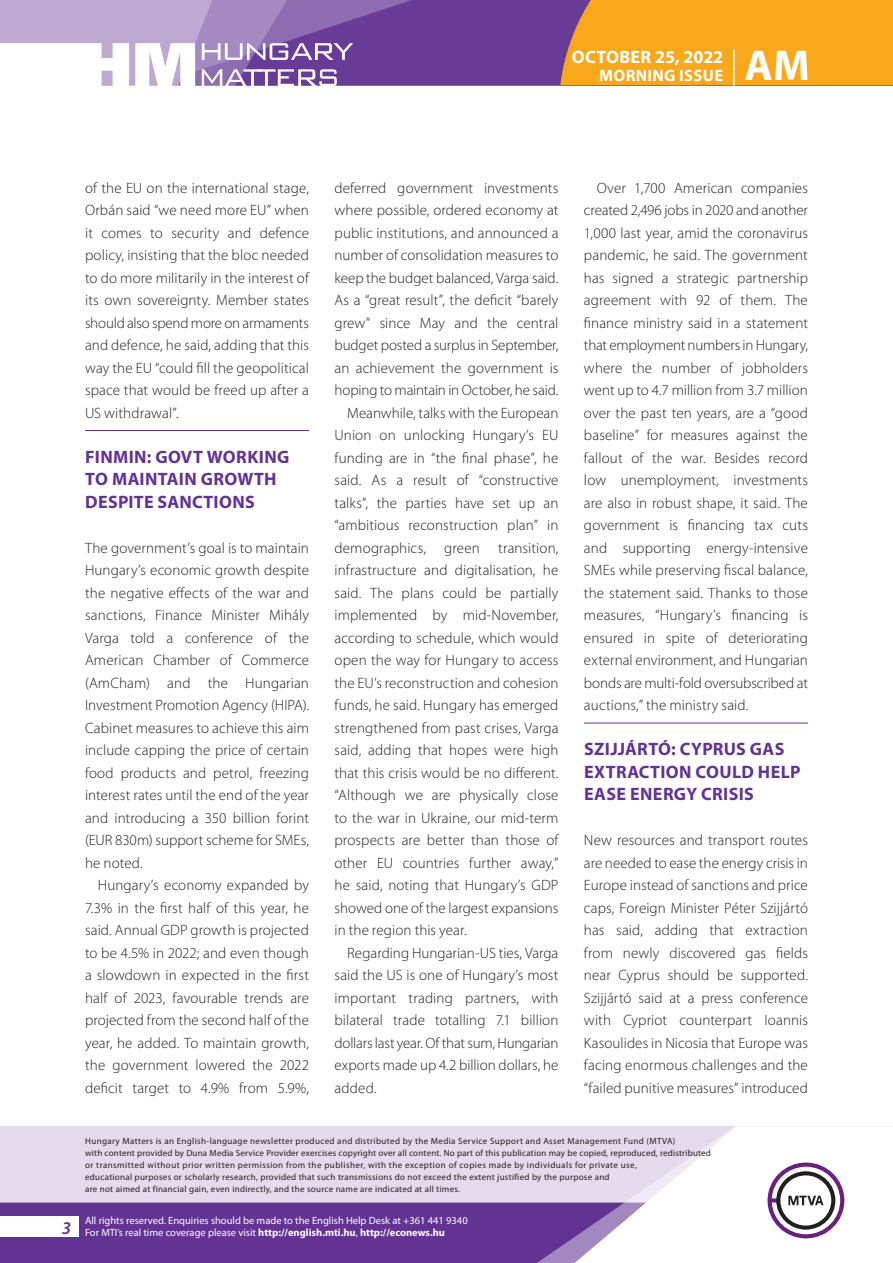
<style>
.page{position:relative;width:893px;height:1263px;background:#fff}
.page>*{position:absolute;margin:0;border:0;box-sizing:border-box;transform-origin:0 0}
.t1{font:700 43.35px "Myriad Pro";color:#fff}
._01_cimsor{font:700 18px/22.5px "Myriad Pro";letter-spacing:.02em;color:#623393}
.t2{font:700 18px "Myriad Pro";letter-spacing:.01em;color:#fff}
.t3{font:italic 600 18px "Myriad Pro";color:#623393}
.t4{font:700 16.5px "Myriad Pro";letter-spacing:.02em;color:#fff}
._03_kenyer_szöveg-2{font:300 15px/22.5px "Myriad Pro";letter-spacing:.005em;color:#231f20;text-align:justify}
._03_kenyer_szöveg-1{font:300 15px/22.5px "Myriad Pro";letter-spacing:.005em;color:#231f20;text-align:justify}
.t5{font:10.5px/12px "Myriad Pro";color:#fff}
.t6{font:9px/12px "Myriad Pro";letter-spacing:.03em;color:#231f20}
.s1{font-weight:700}
</style>
<div class="page">
<div style="left:0;top:1126px;width:893px;height:137px;background:#e4dcec"></div>
<div style="left:0;top:1202px;width:506px;height:61px;background:#623393"></div>
<div style="left:506px;top:1202px;width:43px;height:61px;background:#623393"></div>
<svg style="left:549px;top:1126px;width:344px;height:137px;fill:#fff"></svg>
<svg style="left:767px;top:1162px;width:77px;height:76px;background:#c5b8c8"></svg>
<div style="left:0;top:1216px;width:79px;height:20px;background:#fff"></div>
<div style="left:0;top:0;width:893px;height:85px;background:#683b97"></div>
<div style="left:560px;top:0;width:333px;height:85px;background:#f9a71b"></div>
<hr style="left:733px;top:49px;width:2px;height:37px;background:#fff">
<svg style="left:0;top:0;width:479px;height:86px"></svg>
<hr style="left:85px;top:430px;width:224px;height:1px;background:#623393">
<hr style="left:584px;top:723px;width:224px;height:1px;background:#623393">
<p class="t2" style="left:572px;top:45px;width:153px">OCTOBER 25, 2022</p>
<p class="t4" style="left:599px;top:65px;width:125px">MORNING ISSUE</p>
<h1 class="t1" style="left:745px;top:37px;width:67px">AM</h1>
<p class="_03_kenyer_szöveg-2" style="left:85px;top:176px;width:225px">of the EU on the international stage, Orbán said “we need more EU” when it comes to security and defence policy, insisting that the bloc needed to do more militarily in the interest of its own sovereignty. Member states should also spend more on armaments and defence, he said, adding that this way the EU “could fill the geopolitical space that would be freed up after a US withdrawal”.</p>
<p class="_01_cimsor" style="left:85px;top:445px;width:206px">FINMIN: GOVT WORKING<br>TO MAINTAIN GROWTH<br>DESPITE SANCTIONS</p>
<p class="_03_kenyer_szöveg-1" style="left:85px;top:536px;width:225px">The government’s goal is to maintain Hungary’s economic growth despite the negative effects of the war and sanctions, Finance Minister Mihály Varga told a conference of the American Chamber of Commerce (AmCham) and the Hungarian Investment Promotion Agency (HIPA).<br>Cabinet measures to achieve this aim include capping the price of certain food products and petrol, freezing interest rates until the end of the year and introducing a 350 billion forint (EUR 830m) support scheme for SMEs, he noted.</p>
<p class="_03_kenyer_szöveg-2" style="left:85px;top:874px;width:225px;text-indent:13px">Hungary’s economy expanded by 7.3% in the first half of this year, he said. Annual GDP growth is projected to be 4.5% in 2022; and even though a slowdown in expected in the first half of 2023, favourable trends are projected from the second half of the year, he added. To maintain growth, the government lowered the 2022 deficit target to 4.9% from 5.9%,</p>
<p class="_03_kenyer_szöveg-2" style="left:334px;top:176px;width:225px">deferred government investments where possible, ordered economy at public institutions, and announced a number of consolidation measures to keep the budget balanced, Varga said.<br>As a “great result”, the deficit “barely grew” since May and the central budget posted a surplus in September, an achievement the government is hoping to maintain in October, he said.</p>
<p class="_03_kenyer_szöveg-2" style="left:334px;top:401px;width:225px;text-indent:13px">Meanwhile, talks with the European Union on unlocking Hungary’s EU funding are in “the final phase”, he said. As a result of “constructive talks”, the parties have set up an “ambitious reconstruction plan” in demographics, green transition, infrastructure and digitalisation, he said. The plans could be partially implemented by mid-November, according to schedule, which would open the way for Hungary to access the EU’s reconstruction and cohesion funds, he said. Hungary has emerged strengthened from past crises, Varga said, adding that hopes were high that this crisis would be no different. “Although we are physically close to the war in Ukraine, our mid-term prospects are better than those of other EU countries further away,” he said, noting that Hungary’s GDP showed one of the largest expansions in the region this year.</p>
<p class="_03_kenyer_szöveg-2" style="left:334px;top:941px;width:225px;text-indent:13px">Regarding Hungarian-US ties, Varga said the US is one of Hungary’s most important trading partners, with bilateral trade totalling 7.1 billion dollars last year. Of that sum, Hungarian exports made up 4.2 billion dollars, he added.</p>
<p class="_03_kenyer_szöveg-2" style="left:584px;top:176px;width:225px;text-indent:13px">Over 1,700 American companies created 2,496 jobs in 2020 and another 1,000 last year, amid the coronavirus pandemic, he said. The government has signed a strategic partnership agreement with 92 of them. The finance ministry said in a statement that employment numbers in Hungary, where the number of jobholders went up to 4.7 million from 3.7 million over the past ten years, are a “good baseline” for measures against the fallout of the war. Besides record low unemployment, investments are also in robust shape, it said. The government is financing tax cuts and supporting energy-intensive SMEs while preserving fiscal balance, the statement said. Thanks to those measures, “Hungary’s financing is ensured in spite of deteriorating external environment, and Hungarian bonds are multi-fold oversubscribed at auctions,” the ministry said.</p>
<p class="_01_cimsor" style="left:584px;top:737px;width:218px">SZIJJÁRTÓ: CYPRUS GAS<br>EXTRACTION COULD HELP<br>EASE ENERGY CRISIS</p>
<p class="_03_kenyer_szöveg-1" style="left:584px;top:829px;width:225px">New resources and transport routes are needed to ease the energy crisis in Europe instead of sanctions and price caps, Foreign Minister Péter Szijjártó has said, adding that extraction from newly discovered gas fields near Cyprus should be supported.<br>Szijjártó said at a press conference with Cypriot counterpart Ioannis Kasoulides in Nicosia that Europe was facing enormous challenges and the “failed punitive measures” introduced</p>
<p class="t3" style="left:62px;top:1217px;width:11px">3</p>
<p class="t6" style="left:85px;top:1134px;width:627px">Hungary Matters is an English-language newsletter produced and distributed by the Media Service Support and Asset Management Fund (MTVA)<br>with content provided by Duna Media Service Provider exercises copyright over all content. No part of this publication may be copied, reproduced, redistributed or transmitted without prior written permission from the publisher, with the exception of copies made by individuals for private use,<br>educational purposes or scholarly research, provided that such transmissions do not exceed the extent justified by the purpose and<br>are not aimed at financial gain, even indirectly, and the source name are indicated at all times.</p>
<p class="t5" style="left:85px;top:1214px;width:384px">All rights reserved. Enquiries should be made to the English Help Desk at +361 441 9340<br>For MTI’s real time coverage please visit <span class="s1">http://english.mti.hu</span>, <span class="s1">http://econews.hu</span></p>
</div>
